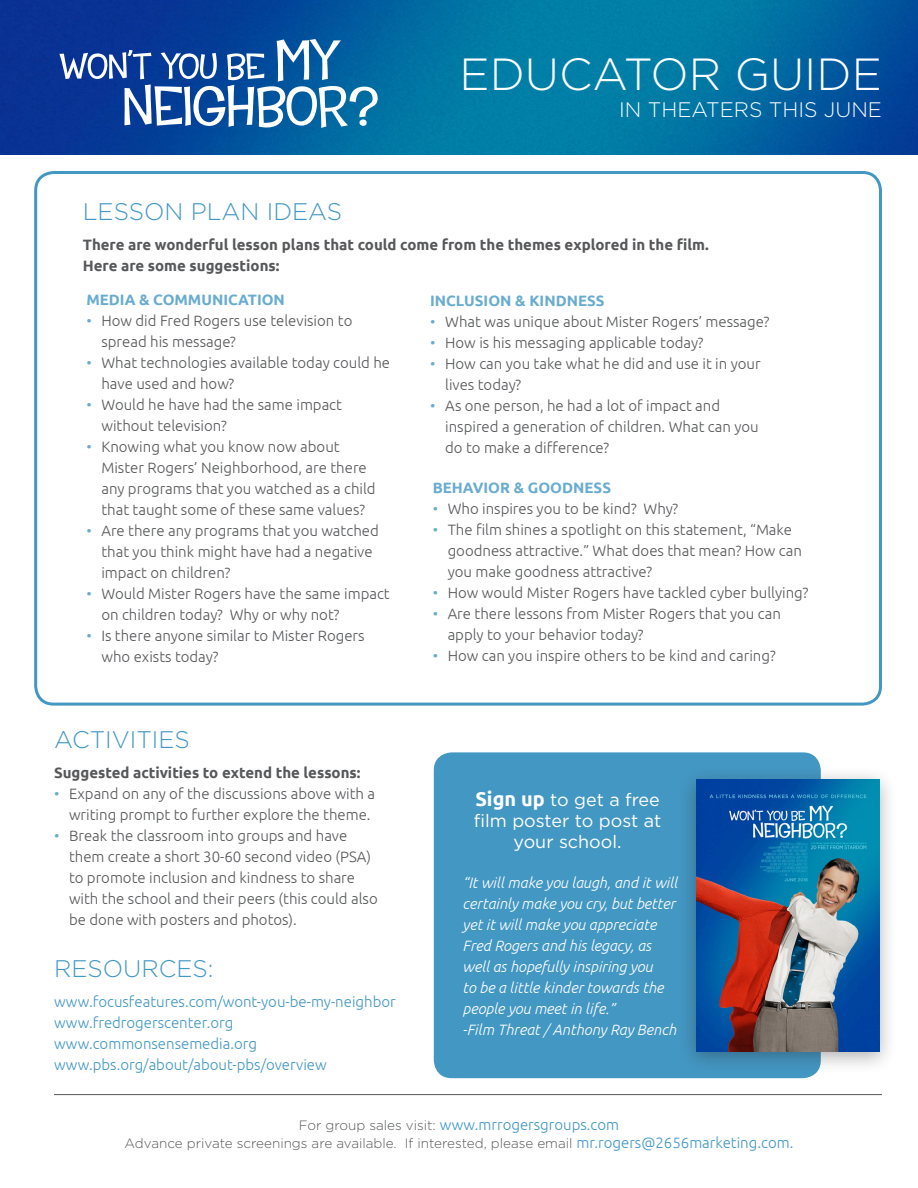
<style>
.page{position:relative;width:918px;height:1188px;background:#fff}
.page>*{position:absolute;margin:0;border:0;box-sizing:border-box;transform-origin:0 0}
.t1{font:300 45px "Gotham";color:#fff}
.t2{font:300 24px "Gotham";color:#4397c3}
.t3{font:300 21px "Gotham";color:#fff}
.t4{font:18px/21px "Gotham";color:#fff;text-align:center}
.t5{font:300 15px/21px "Ubuntu";color:#57585a}
.t6{font:italic 300 15px/21px "Ubuntu";color:#fff}
.t7{font:300 15px "Ubuntu";color:#4397c3}
.t8{font:700 15px "Ubuntu";color:#57585a}
.t9{font:700 15px "Ubuntu";color:#69accf}
.t10{font:300 13.5px "Gotham";color:#57585a}
.s1{color:#69accf}
.s2{font-family:"Ubuntu";font-weight:700;font-size:19.95px}
.s3{font-family:"Gotham";font-size:13.5px;color:#57585a}
.s4{font-family:"Ubuntu";font-size:15px;color:#4397c3}
</style>
<div class="page">
<div style="left:434px;top:752px;width:387px;height:326px;background:#4397c3;border-radius:18px"></div>
<div style="left:34px;top:171px;width:848px;height:535px;border:3px solid #4397c3;border-radius:18px"></div>
<hr style="left:54px;top:1094px;width:828px;height:1px;background:#57585a">
<img style="left:0;top:0;width:918px;height:155px">
<svg style="left:59px;top:39px;width:319px;height:91px"></svg>
<div style="left:678px;top:766px;width:220px;height:308px;background:#231f20;opacity:.36"></div>
<img style="left:697px;top:779px;width:183px;height:272px">
<p class="t1" style="left:460px;top:46px;width:424px">EDUCATOR GUIDE</p>
<p class="t3" style="left:619px;top:96px;width:264px">IN THEATERS THIS JUNE</p>
<p class="t2" style="left:83px;top:196px;width:261px">LESSON PLAN IDEAS</p>
<p class="t8" style="left:83px;top:235px;width:628px">There are wonderful lesson plans that could come from the themes explored in the film.</p>
<p class="t8" style="left:83px;top:256px;width:198px">Here are some suggestions:</p>
<p class="t9" style="left:86px;top:291px;width:200px">MEDIA &amp; COMMUNICATION</p>
<p class="t5" style="left:101px;top:310px;width:253px;text-indent:-15px"><span class="s1">•</span> How did Fred Rogers use television to spread his message?</p>
<p class="t5" style="left:101px;top:352px;width:290px;text-indent:-15px"><span class="s1">•</span> What technologies available today could he have used and how?</p>
<p class="t5" style="left:101px;top:394px;width:242px;text-indent:-15px"><span class="s1">•</span> Would he have had the same impact without television?</p>
<p class="t5" style="left:101px;top:436px;width:276px;text-indent:-15px"><span class="s1">•</span> Knowing what you know now about Mister Rogers’ Neighborhood, are there any programs that you watched as a child that taught some of these same values?</p>
<p class="t5" style="left:101px;top:520px;width:279px;text-indent:-15px"><span class="s1">•</span> Are there any programs that you watched that you think might have had a negative impact on children?</p>
<p class="t5" style="left:101px;top:583px;width:290px;text-indent:-15px"><span class="s1">•</span> Would Mister Rogers have the same impact on children today? Why or why not?</p>
<p class="t5" style="left:101px;top:625px;width:265px;text-indent:-15px"><span class="s1">•</span> Is there anyone similar to Mister Rogers who exists today?</p>
<p class="t2" style="left:54px;top:724px;width:137px">ACTIVITIES</p>
<p class="t8" style="left:54px;top:763px;width:308px">Suggested activities to extend the lessons:</p>
<p class="t5" style="left:69px;top:782px;width:308px;text-indent:-15px"><span class="s1">•</span> Expand on any of the discussions above with a writing prompt to further explore the theme.</p>
<p class="t5" style="left:69px;top:824px;width:310px;text-indent:-15px"><span class="s1">•</span> Break the classroom into groups and have them create a short 30-60 second video (PSA) to promote inclusion and kindness to share with the school and their peers (this could also be done with posters and photos).</p>
<p class="t2" style="left:54px;top:953px;width:161px">RESOURCES:</p>
<p class="t7" style="left:54px;top:992px;width:343px">www.focusfeatures.com/wont-you-be-my-neighbor</p>
<p class="t7" style="left:54px;top:1013px;width:181px">www.fredrogerscenter.org</p>
<p class="t7" style="left:54px;top:1034px;width:205px">www.commonsensemedia.org</p>
<p class="t7" style="left:54px;top:1055px;width:274px">www.pbs.org/about/about-pbs/overview</p>
<p class="t9" style="left:430px;top:292px;width:176px">INCLUSION &amp; KINDNESS</p>
<p class="t5" style="left:430px;top:311px;width:341px"><span class="s1">•</span> What was unique about Mister Rogers’ message?</p>
<p class="t5" style="left:430px;top:332px;width:275px"><span class="s1">•</span> How is his messaging applicable today?</p>
<p class="t5" style="left:445px;top:353px;width:317px;text-indent:-15px"><span class="s1">•</span> How can you take what he did and use it in your lives today?</p>
<p class="t5" style="left:445px;top:395px;width:315px;text-indent:-15px"><span class="s1">•</span> As one person, he had a lot of impact and inspired a generation of children. What can you do to make a difference?</p>
<p class="t9" style="left:433px;top:479px;width:180px">BEHAVIOR &amp; GOODNESS</p>
<p class="t5" style="left:433px;top:498px;width:247px"><span class="s1">•</span> Who inspires you to be kind? Why?</p>
<p class="t5" style="left:448px;top:519px;width:356px;text-indent:-15px"><span class="s1">•</span> The film shines a spotlight on this statement, “Make goodness attractive.” What does that mean? How can you make goodness attractive?</p>
<p class="t5" style="left:433px;top:582px;width:377px"><span class="s1">•</span> How would Mister Rogers have tackled cyber bullying?</p>
<p class="t5" style="left:448px;top:603px;width:335px;text-indent:-15px"><span class="s1">•</span> Are there lessons from Mister Rogers that you can apply to your behavior today?</p>
<p class="t5" style="left:433px;top:645px;width:345px"><span class="s1">•</span> How can you inspire others to be kind and caring?</p>
<p class="t4" style="left:474px;top:789px;width:189px"><span class="s2">Sign up</span> to get a free film poster to post at your school.</p>
<p class="t6" style="left:463px;top:872px;width:216px">“It will make you laugh, and it will certainly make you cry, but better yet it will make you appreciate<br>Fred Rogers and his legacy, as well as hopefully inspiring you<br>to be a little kinder towards the people you meet in life.”</p>
<p class="t6" style="left:463px;top:1019px;width:215px">-Film Threat / Anthony Ray Bench</p>
<p class="t7" style="left:299px;top:1116px;width:322px"><span class="s3">For group sales visit:</span> www.mrrogersgroups.com</p>
<p class="t10" style="left:125px;top:1135px;width:670px">Advance private screenings are available. If interested, please email <span class="s4">mr.rogers@2656marketing.com.</span></p>
</div>
